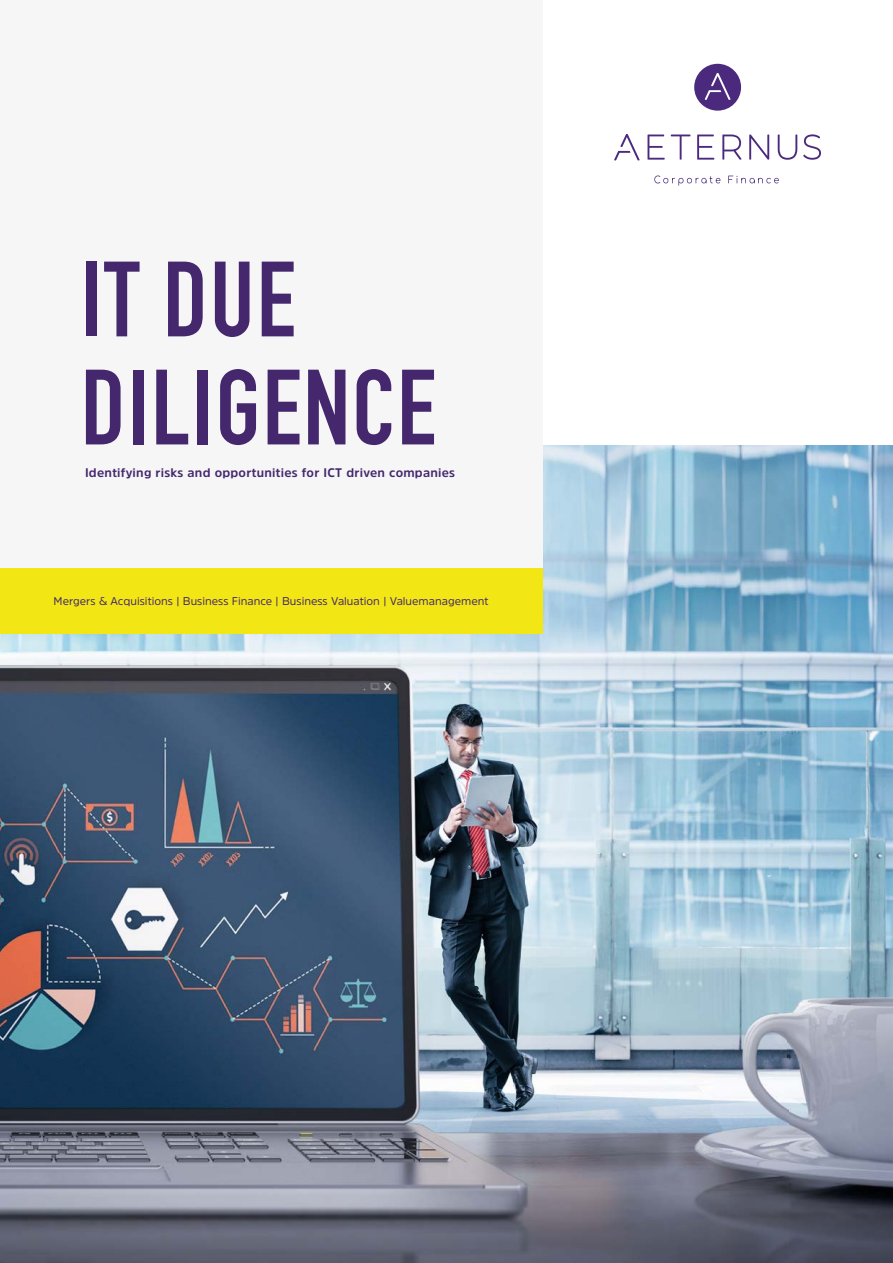
<style>
.page{position:relative;width:893px;height:1263px;background:#fff}
.page>*{position:absolute;margin:0;border:0;box-sizing:border-box;transform-origin:0 0}
.t1{font:700 105px/108px "DIN Condensed";letter-spacing:.02em;color:#45276e}
.t2{font:700 12.3px "Amsi Pro";letter-spacing:.02em;color:#45276e}
.t3{font:11.25px "Amsi Pro";color:#45276e}
</style>
<div class="page">
<img style="left:0;top:445px;width:893px;height:818px">
<div style="left:0;top:0;width:542px;height:568px;background:#f6f6f6"></div>
<div style="left:0;top:568px;width:542px;height:66px;background:#f2e614"></div>
<svg style="left:654px;top:175px;width:66px;height:11px"></svg>
<svg style="left:728px;top:176px;width:51px;height:7px"></svg>
<svg style="left:614px;top:134px;width:26px;height:26px"></svg>
<svg style="left:647px;top:135px;width:18px;height:25px"></svg>
<svg style="left:671px;top:135px;width:19px;height:25px"></svg>
<svg style="left:697px;top:135px;width:17px;height:25px"></svg>
<svg style="left:722px;top:135px;width:19px;height:25px"></svg>
<svg style="left:749px;top:135px;width:20px;height:25px"></svg>
<svg style="left:778px;top:135px;width:19px;height:25px"></svg>
<svg style="left:803px;top:134px;width:18px;height:26px"></svg>
<svg style="left:694px;top:64px;width:47px;height:47px"></svg>
<h1 class="t1" style="left:81px;top:245px;width:357px">IT DUE<br>DILIGENCE</h1>
<p class="t2" style="left:85px;top:464px;width:372px">Identifying risks and opportunities for ICT driven companies</p>
<p class="t3" style="left:54px;top:593px;width:436px">Mergers &amp; Acquisitions | Business Finance | Business Valuation | Valuemanagement</p>
</div>
